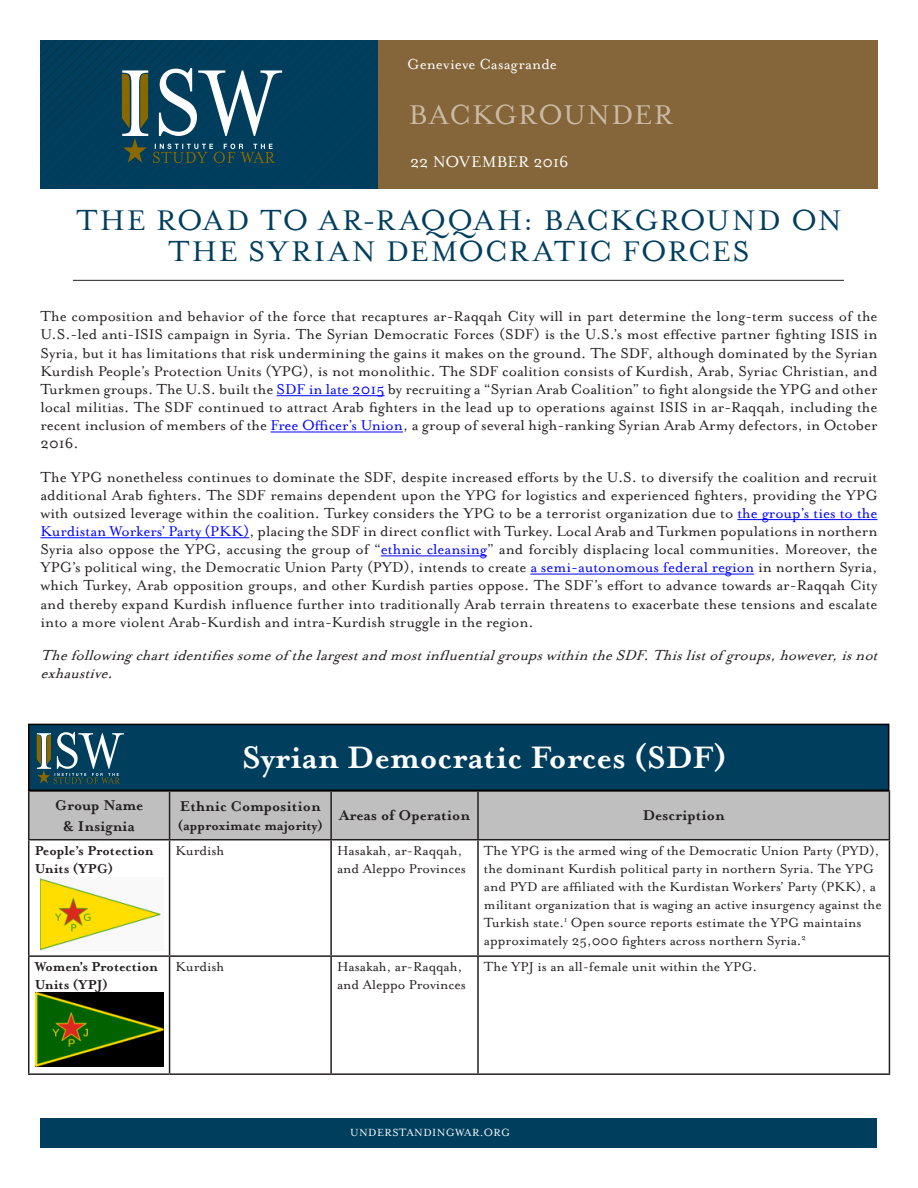
<style>
.page{position:relative;width:918px;height:1188px;background:#fff}
.page>*{position:absolute;margin:0;border:0;box-sizing:border-box;transform-origin:0 0}
.Endnote_text{font:700 36px "Mrs Eaves";color:#fff}
.Article-Title{font:33px/31.5px "Mrs Eaves Roman";letter-spacing:.04em;color:#003e5e;text-align:center}
.t1{font:31.5px "Mrs Eaves Roman";letter-spacing:.04em;color:#cbbba6}
.Date{font:18px "Mrs Eaves Roman";letter-spacing:-.015em;color:#fff}
.t2{font:16.5px/18.1px "Mrs Eaves Roman";color:#231f20;text-align:justify}
.t3{font:italic 16.5px/18.1px "Mrs Eaves Roman";color:#231f20}
.Endnote_text-2{font:700 16.5px "Mrs Eaves";color:#231f20}
.By_line{font:16.5px "Mrs Eaves Roman";letter-spacing:.01em;color:#fff}
.Endnote_text-3{font:15px/18px "Mrs Eaves Roman";color:#231f20}
.Endnote_text-4{font:700 15px/18px "Mrs Eaves";color:#231f20}
.t4{font:12px "Mrs Eaves Roman";letter-spacing:.04em;color:#fff}
.s1{color:#00f}
</style>
<div class="page">
<div style="left:40px;top:1118px;width:838px;height:30px;background:#003e5e"></div>
<div style="left:378px;top:40px;width:500px;height:149px;background:#85663b"></div>
<div style="left:29px;top:792px;width:860px;height:47px;background:#bfbfbf"></div>
<hr style="left:28px;top:790px;width:142px;height:2px;background:#231f20">
<hr style="left:28px;top:792px;width:1px;height:47px;background:#231f20">
<hr style="left:170px;top:790px;width:161px;height:2px;background:#231f20">
<hr style="left:169px;top:792px;width:1px;height:47px;background:#231f20">
<hr style="left:331px;top:790px;width:147px;height:2px;background:#231f20">
<hr style="left:330px;top:792px;width:2px;height:47px;background:#231f20">
<hr style="left:478px;top:790px;width:412px;height:2px;background:#231f20">
<hr style="left:477px;top:792px;width:2px;height:47px;background:#231f20">
<hr style="left:889px;top:792px;width:1px;height:47px;background:#231f20">
<hr style="left:28px;top:839px;width:142px;height:1px;background:#231f20">
<hr style="left:28px;top:840px;width:1px;height:115px;background:#231f20">
<hr style="left:170px;top:839px;width:161px;height:1px;background:#231f20">
<hr style="left:169px;top:840px;width:1px;height:115px;background:#231f20">
<hr style="left:331px;top:839px;width:147px;height:1px;background:#231f20">
<hr style="left:330px;top:840px;width:2px;height:115px;background:#231f20">
<hr style="left:478px;top:839px;width:412px;height:1px;background:#231f20">
<hr style="left:477px;top:840px;width:2px;height:115px;background:#231f20">
<hr style="left:889px;top:840px;width:1px;height:115px;background:#231f20">
<hr style="left:28px;top:955px;width:142px;height:2px;background:#231f20">
<hr style="left:28px;top:957px;width:1px;height:116px;background:#231f20">
<hr style="left:170px;top:955px;width:161px;height:2px;background:#231f20">
<hr style="left:169px;top:957px;width:1px;height:116px;background:#231f20">
<hr style="left:331px;top:955px;width:147px;height:2px;background:#231f20">
<hr style="left:330px;top:957px;width:2px;height:116px;background:#231f20">
<hr style="left:478px;top:955px;width:412px;height:2px;background:#231f20">
<hr style="left:477px;top:957px;width:2px;height:116px;background:#231f20">
<hr style="left:889px;top:957px;width:1px;height:116px;background:#231f20">
<hr style="left:28px;top:1073px;width:142px;height:2px;background:#231f20">
<hr style="left:170px;top:1073px;width:161px;height:2px;background:#231f20">
<hr style="left:331px;top:1073px;width:147px;height:2px;background:#231f20">
<hr style="left:478px;top:1073px;width:412px;height:2px;background:#231f20">
<hr style="left:73px;top:280px;width:771px;height:1px;background:#231f20">
<hr style="left:277px;top:395px;width:108px;height:1px;background:#00f">
<hr style="left:271px;top:432px;width:132px;height:1px;background:#00f">
<hr style="left:737px;top:519px;width:141px;height:1px;background:#00f">
<hr style="left:40px;top:537px;width:209px;height:1px;background:#00f">
<hr style="left:381px;top:556px;width:106px;height:1px;background:#00f">
<hr style="left:530px;top:574px;width:224px;height:1px;background:#00f">
<svg style="left:40px;top:40px;width:338px;height:149px"></svg>
<div style="left:28px;top:724px;width:861px;height:67px;background:#003e5e;border:2px solid #000"></div>
<img style="left:36px;top:993px;width:128px;height:74px">
<img style="left:40px;top:878px;width:121px;height:72px">
<svg style="left:37px;top:732px;width:87px;height:52px"></svg>
<p class="By_line" style="left:407px;top:56px;width:151px">Genevieve Casagrande</p>
<p class="t1" style="left:409px;top:98px;width:266px">BACKGROUNDER</p>
<p class="Date" style="left:410px;top:152px;width:160px">22 NOVEMBER 2016</p>
<p class="Article-Title" style="left:76px;top:204px;width:767px">THE ROAD TO AR-RAQQAH: BACKGROUND ON<br>THE SYRIAN DEMOCRATIC FORCES</p>
<p class="t2" style="left:40px;top:308px;width:839px">The composition and behavior of the force that recaptures ar-Raqqah City will in part determine the long-term success of the U.S.-led anti-ISIS campaign in Syria. The Syrian Democratic Forces (SDF) is the U.S.’s most effective partner fighting ISIS in Syria, but it has limitations that risk undermining the gains it makes on the ground. The SDF, although dominated by the Syrian Kurdish People’s Protection Units (YPG), is not monolithic. The SDF coalition consists of Kurdish, Arab, Syriac Christian, and Turkmen groups. The U.S. built the <span class="s1">SDF in late 2015</span> by recruiting a “Syrian Arab Coalition” to fight alongside the YPG and other local militias. The SDF continued to attract Arab fighters in the lead up to operations against ISIS in ar-Raqqah, including the recent inclusion of members of the <span class="s1">Free Officer’s Union</span>, a group of several high-ranking Syrian Arab Army defectors, in October 2016.</p>
<p class="t2" style="left:40px;top:468px;width:839px">The YPG nonetheless continues to dominate the SDF, despite increased efforts by the U.S. to diversify the coalition and recruit additional Arab fighters. The SDF remains dependent upon the YPG for logistics and experienced fighters, providing the YPG with outsized leverage within the coalition. Turkey considers the YPG to be a terrorist organization due to <span class="s1">the group’s ties to the Kurdistan Workers’ Party (PKK)</span>, placing the SDF in direct conflict with Turkey. Local Arab and Turkmen populations in northern Syria also oppose the YPG, accusing the group of “<span class="s1">ethnic cleansing</span>” and forcibly displacing local communities. Moreover, the YPG’s political wing, the Democratic Union Party (PYD), intends to create <span class="s1">a semi-autonomous federal region</span> in northern Syria, which Turkey, Arab opposition groups, and other Kurdish parties oppose. The SDF’s effort to advance towards ar-Raqqah City and thereby expand Kurdish influence further into traditionally Arab terrain threatens to exacerbate these tensions and escalate into a more violent Arab-Kurdish and intra-Kurdish struggle in the region.</p>
<p class="t3" style="left:40px;top:646px;width:844px">Thefollowingchartidentifiessomeof thelargestandmostinfluentialgroupswithintheSDF.Thislistof groups,however,isnot exhaustive.</p>
<p class="Endnote_text-2" style="left:55px;top:796px;width:90px">Group Name</p>
<p class="Endnote_text-2" style="left:63px;top:816px;width:73px">&amp; Insignia</p>
<p class="Endnote_text" style="left:242px;top:736px;width:486px">Syrian Democratic Forces (SDF)</p>
<p class="Endnote_text-2" style="left:180px;top:797px;width:142px">Ethnic Composition</p>
<p class="Endnote_text-4" style="left:178px;top:816px;width:147px">(approximate majority)</p>
<p class="Endnote_text-2" style="left:339px;top:806px;width:132px">Areas of Operation</p>
<p class="Endnote_text-2" style="left:643px;top:806px;width:83px">Description</p>
<p class="Endnote_text-4" style="left:35px;top:842px;width:120px">People’s Protection<br>Units (YPG)</p>
<p class="Endnote_text-3" style="left:176px;top:842px;width:50px">Kurdish</p>
<p class="Endnote_text-3" style="left:337px;top:842px;width:130px">Hasakah, ar-Raqqah, and Aleppo Provinces</p>
<p class="Endnote_text-3" style="left:484px;top:842px;width:399px">The YPG is the armed wing of the Democratic Union Party (PYD), the dominant Kurdish political party in northern Syria. The YPG and PYD are affiliated with the Kurdistan Workers’ Party (PKK), a militant organization that is waging an active insurgency against the Turkish state.<sup>1</sup> Open source reports estimate the YPG maintains approximately 25,000 fighters across northern Syria.<sup>2</sup></p>
<p class="Endnote_text-4" style="left:35px;top:958px;width:125px">Women’s Protection<br>Units (YPJ)</p>
<p class="Endnote_text-3" style="left:176px;top:958px;width:50px">Kurdish</p>
<p class="Endnote_text-3" style="left:337px;top:958px;width:130px">Hasakah, ar-Raqqah, and Aleppo Provinces</p>
<p class="Endnote_text-3" style="left:484px;top:958px;width:275px">The YPJ is an all-female unit within the YPG.</p>
<p class="t4" style="left:350px;top:1126px;width:161px">UNDERSTANDINGWAR.ORG</p>
</div>
